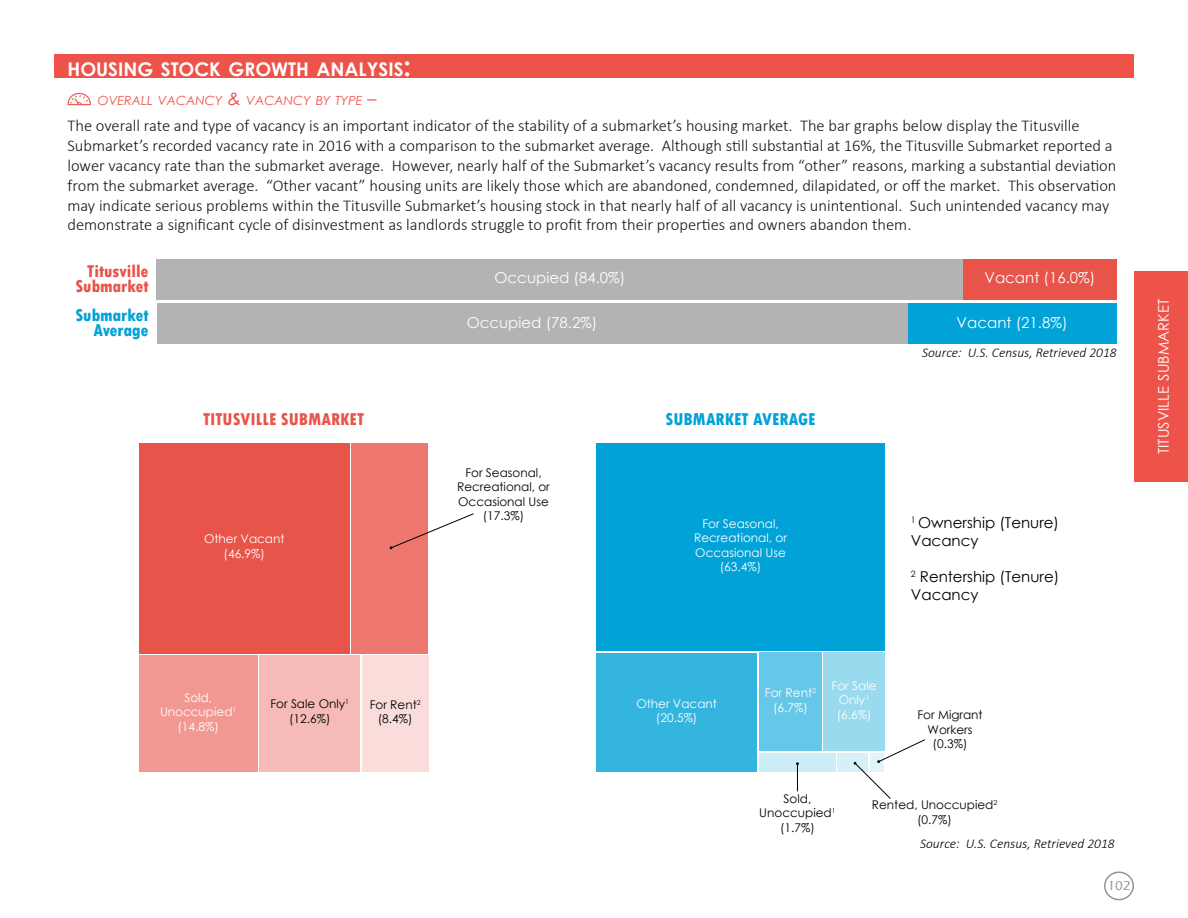
<style>
.page{position:relative;width:1188px;height:918px;background:#fff}
.page>*{position:absolute;margin:0;border:0;box-sizing:border-box;transform-origin:0 0}
.Paragraph_Headings{font:700 18.9px "Century Gothic";color:#fff}
.t1{font:800 condensed 18px/15px "Tw Cen";color:#e8544a;text-align:right}
.t2{font:800 condensed 18px/15px "Tw Cen";color:#00a2d8;text-align:right}
.Pargraph_Body{font:300 16.5px/19.8px "Calibri";color:#1b1513}
.t3{font:15px "Century Gothic";color:#fff}
.t4{font:15px/18px "Century Gothic";color:#000}
.Acknowledgement_Head{font:14.7px "Century Gothic";color:#fff}
.t5{font:italic 300 13.5px "Calibri";color:#000}
.t6{font:500 13.5px "Eras ITC";color:#939598}
.Pargraph_Body-2{font:italic 12.6px "Century Gothic";color:#ee534a}
.t7{font:12px/14.4px "Century Gothic";color:#000;text-align:center}
.t8{font:12px/14.4px "Century Gothic";color:#fff;text-align:center}
.s1{font-size:27px}
.s2{font-size:18px}
</style>
<div class="page">
<div style="left:1134px;top:271px;width:54px;height:211px;background:#ee534a"></div>
<div style="left:54px;top:54px;width:1080px;height:24px;background:#ee534a"></div>
<div style="left:963px;top:259px;width:154px;height:41px;background:#e8544a"></div>
<div style="left:907px;top:304px;width:210px;height:40px;background:#00a2d8"></div>
<div style="left:157px;top:259px;width:806px;height:41px;background:#b3b3b3"></div>
<div style="left:157px;top:304px;width:750px;height:40px;background:#b3b3b3"></div>
<div style="left:139px;top:443px;width:211px;height:210px;background:#e8544a"></div>
<div style="left:351px;top:443px;width:77px;height:210px;background:#ed766e"></div>
<div style="left:139px;top:655px;width:118px;height:117px;background:#f19893"></div>
<div style="left:259px;top:655px;width:101px;height:117px;background:#f6bab7"></div>
<div style="left:362px;top:655px;width:66px;height:117px;background:#fadddb"></div>
<div style="left:596px;top:653px;width:161px;height:119px;background:#33b5e0"></div>
<div style="left:759px;top:653px;width:63px;height:98px;background:#66c7e8"></div>
<div style="left:823px;top:653px;width:62px;height:98px;background:#99daef"></div>
<div style="left:759px;top:753px;width:77px;height:19px;background:#ccecf7"></div>
<div style="left:838px;top:753px;width:30px;height:19px;background:#d6f0f9"></div>
<div style="left:596px;top:443px;width:289px;height:208px;background:#00a2d8"></div>
<svg style="left:796px;top:762px;width:3px;height:29px"></svg>
<svg style="left:390px;top:513px;width:84px;height:36px"></svg>
<svg style="left:854px;top:739px;width:71px;height:60px"></svg>
<svg style="left:68px;top:93px;width:23px;height:12px"></svg>
<div style="left:1104px;top:872px;width:30px;height:28px;border:2px solid #939598;border-radius:50%"></div>
<p class="Paragraph_Headings" style="left:68px;top:55px;width:345px">HOUSING STOCK GROWTH ANALYSIS<span class="s1">:</span></p>
<p class="Pargraph_Body-2" style="left:98px;top:91px;width:280px">OVERALL VACANCY <span class="s2">&amp;</span> VACANCY BY TYPE <span class="s2">–</span></p>
<p class="Pargraph_Body" style="left:68px;top:116px;width:1051px">The overall rate and type of vacancy is an important indicator of the stability of a submarket’s housing market. The bar graphs below display the Titusville Submarket’s recorded vacancy rate in 2016 with a comparison to the submarket average. Although still substantial at 16%, the Titusville Submarket reported a lower vacancy rate than the submarket average. However, nearly half of the Submarket’s vacancy results from “other” reasons, marking a substantial deviation from the submarket average. “Other vacant” housing units are likely those which are abandoned, condemned, dilapidated, or off the market. This observation may indicate serious problems within the Titusville Submarket’s housing stock in that nearly half of all vacancy is unintentional. Such unintended vacancy may demonstrate a significant cycle of disinvestment as landlords struggle to profit from their properties and owners abandon them.</p>
<p class="t1" style="left:75px;top:264px;width:75px">Titusville<br>Submarket</p>
<p class="t3" style="left:495px;top:268px;width:132px">Occupied (84.0%)</p>
<p class="t3" style="left:984px;top:268px;width:112px">Vacant (16.0%)</p>
<p class="t3" style="left:467px;top:312px;width:132px">Occupied (78.2%)</p>
<p class="t3" style="left:957px;top:312px;width:112px">Vacant (21.8%)</p>
<p class="t5" style="left:922px;top:345px;width:196px">Source: U.S. Census, Retrieved 2018</p>
<p class="t2" style="left:75px;top:308px;width:75px">Submarket<br>Average</p>
<p class="t1" style="left:203px;top:412px;width:163px">TITUSVILLE SUBMARKET</p>
<p class="t2" style="left:666px;top:412px;width:152px">SUBMARKET AVERAGE</p>
<p class="t8" style="left:204px;top:531px;width:82px">Other Vacant (46.9%)</p>
<p class="t7" style="left:457px;top:465px;width:94px">For Seasonal,<br>Recreational, or<br>Occasional Use (17.3%)</p>
<p class="t8" style="left:694px;top:516px;width:94px">For Seasonal,<br>Recreational, or<br>Occasional Use (63.4%)</p>
<p class="t4" style="left:911px;top:514px;width:150px"><sup>1</sup> Ownership (Tenure)<br>Vacancy</p>
<p class="t4" style="left:911px;top:568px;width:150px"><sup>2</sup> Rentership (Tenure)<br>Vacancy</p>
<p class="Acknowledgement_Head" style="left:1153px;top:454px;width:157px;rotate:-90deg">titusville submarket</p>
<p class="t8" style="left:160px;top:690px;width:78px">Sold,<br>Unoccupied<sup>1 </sup>(14.8%)</p>
<p class="t7" style="left:270px;top:697px;width:80px">For Sale Only<sup>1 </sup>(12.6%)</p>
<p class="t7" style="left:370px;top:697px;width:52px">For Rent<sup>2 </sup>(8.4%)</p>
<p class="t8" style="left:765px;top:685px;width:52px">For Rent<sup>2</sup></p>
<p class="t8" style="left:636px;top:696px;width:82px">Other Vacant</p>
<p class="t8" style="left:773px;top:700px;width:36px">(6.7%)</p>
<p class="t8" style="left:656px;top:710px;width:43px">(20.5%)</p>
<p class="t8" style="left:832px;top:678px;width:46px">For Sale<br>Only<sup>1 </sup>(6.6%)</p>
<p class="t7" style="left:917px;top:708px;width:67px">For Migrant<br>Workers (0.3%)</p>
<p class="t7" style="left:759px;top:791px;width:78px">Sold,<br>Unoccupied<sup>1 </sup>(1.7%)</p>
<p class="t7" style="left:872px;top:798px;width:127px">Rented, Unoccupied<sup>2 </sup>(0.7%)</p>
<p class="t5" style="left:920px;top:835px;width:196px">Source: U.S. Census, Retrieved 2018</p>
<p class="t6" style="left:1107px;top:878px;width:25px">102</p>
</div>
